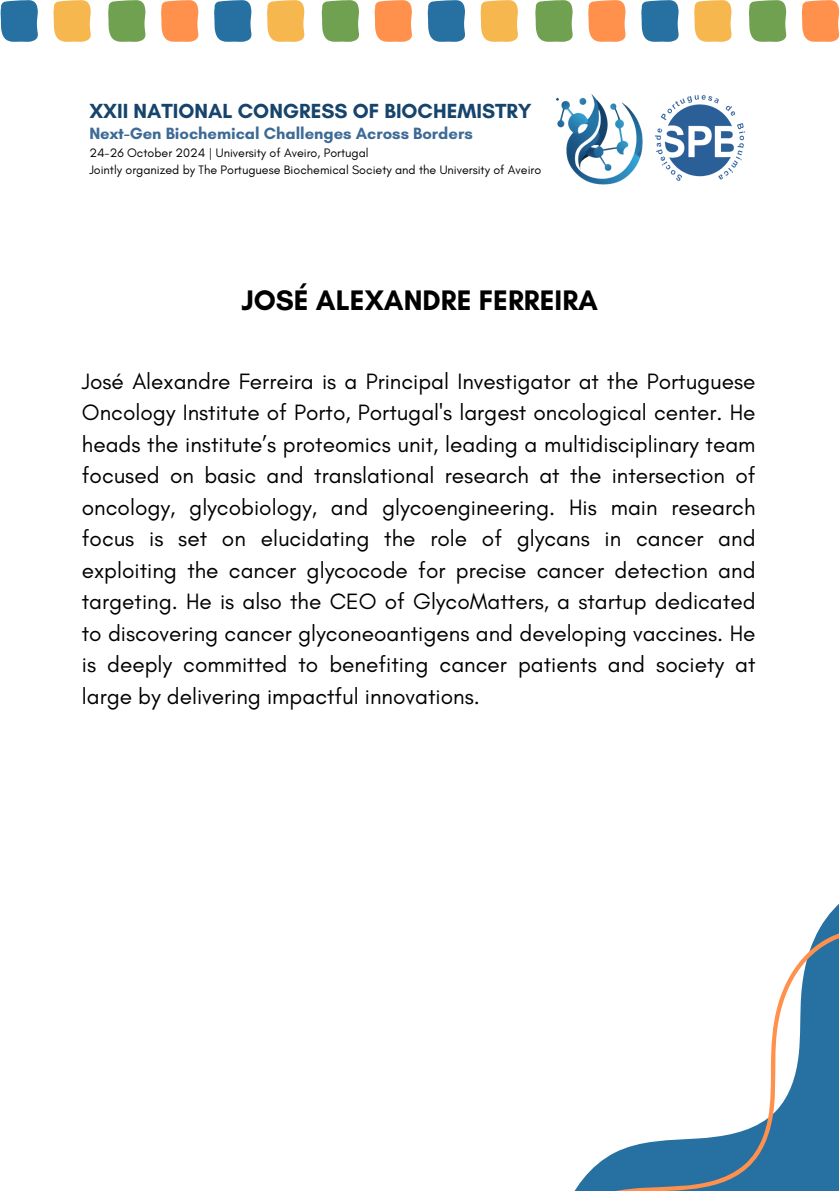
<style>
.page{position:relative;width:839px;height:1191px;background:#fff}
.page>*{position:absolute;margin:0;border:0;box-sizing:border-box;transform-origin:0 0}
.t1{font:700 28.8px "Glacial Indifference";color:#000}
.t2{font:22.6px/31.6px "Glacial Indifference";color:#000;text-align:justify}
.t3{font:700 20.8px "Glacial Indifference";color:#17446c}
.t4{font:700 16.6px "Glacial Indifference";color:#3d6a96}
.t5{font:12.4px "Glacial Indifference";color:#000}
</style>
<div class="page">
<svg style="left:574px;top:912px;width:264px;height:279px"></svg>
<img style="left:556px;top:94px;width:87px;height:91px">
<img style="left:655px;top:95px;width:90px;height:86px">
<svg style="left:0;top:0;width:38px;height:42px;background:#3c7fab"></svg>
<svg style="left:214px;top:0;width:37px;height:42px;background:#377ca9"></svg>
<svg style="left:427px;top:0;width:38px;height:42px;background:#3c7fab"></svg>
<svg style="left:641px;top:0;width:37px;height:42px;background:#377ca9"></svg>
<svg style="left:108px;top:0;width:38px;height:42px;background:#7eaa61"></svg>
<svg style="left:321px;top:0;width:38px;height:42px;background:#7eaa61"></svg>
<svg style="left:535px;top:0;width:37px;height:42px;background:#7ba85e"></svg>
<svg style="left:749px;top:0;width:37px;height:42px;background:#7ba85d"></svg>
<svg style="left:53px;top:0;width:38px;height:42px;background:#f6be60"></svg>
<svg style="left:267px;top:0;width:37px;height:42px;background:#f6bc5c"></svg>
<svg style="left:480px;top:0;width:38px;height:42px;background:#f6be60"></svg>
<svg style="left:694px;top:0;width:37px;height:42px;background:#f6bc5c"></svg>
<svg style="left:161px;top:0;width:37px;height:42px;background:#ff995b"></svg>
<svg style="left:374px;top:0;width:38px;height:42px;background:#ff9c5f"></svg>
<svg style="left:588px;top:0;width:37px;height:42px;background:#ff995b"></svg>
<svg style="left:801px;top:0;width:37px;height:42px;background:#ff9b5d"></svg>
<p class="t3" style="left:89px;top:99px;width:444px">XXII NATIONAL CONGRESS OF BIOCHEMISTRY</p>
<p class="t4" style="left:89px;top:123px;width:385px">Next-Gen Biochemical Challenges Across Borders</p>
<h1 class="t5" style="left:89px;top:146px;width:281px">24-26 October 2024 | University of Aveiro, Portugal</h1>
<p class="t5" style="left:89px;top:162px;width:453px">Jointly organized by The Portuguese Biochemical Society and the University of Aveiro</p>
<p class="t1" style="left:241px;top:283px;width:358px">JOSÉ ALEXANDRE FERREIRA</p>
<p class="t2" style="left:82px;top:365px;width:675px">José Alexandre Ferreira is a Principal Investigator at the Portuguese Oncology Institute of Porto, Portugal's largest oncological center. He heads the institute’s proteomics unit, leading a multidisciplinary team focused on basic and translational research at the intersection of oncology, glycobiology, and glycoengineering. His main research focus is set on elucidating the role of glycans in cancer and exploiting the cancer glycocode for precise cancer detection and targeting. He is also the CEO of GlycoMatters, a startup dedicated to discovering cancer glyconeoantigens and developing vaccines. He is deeply committed to benefiting cancer patients and society at large by delivering impactful innovations.</p>
</div>
